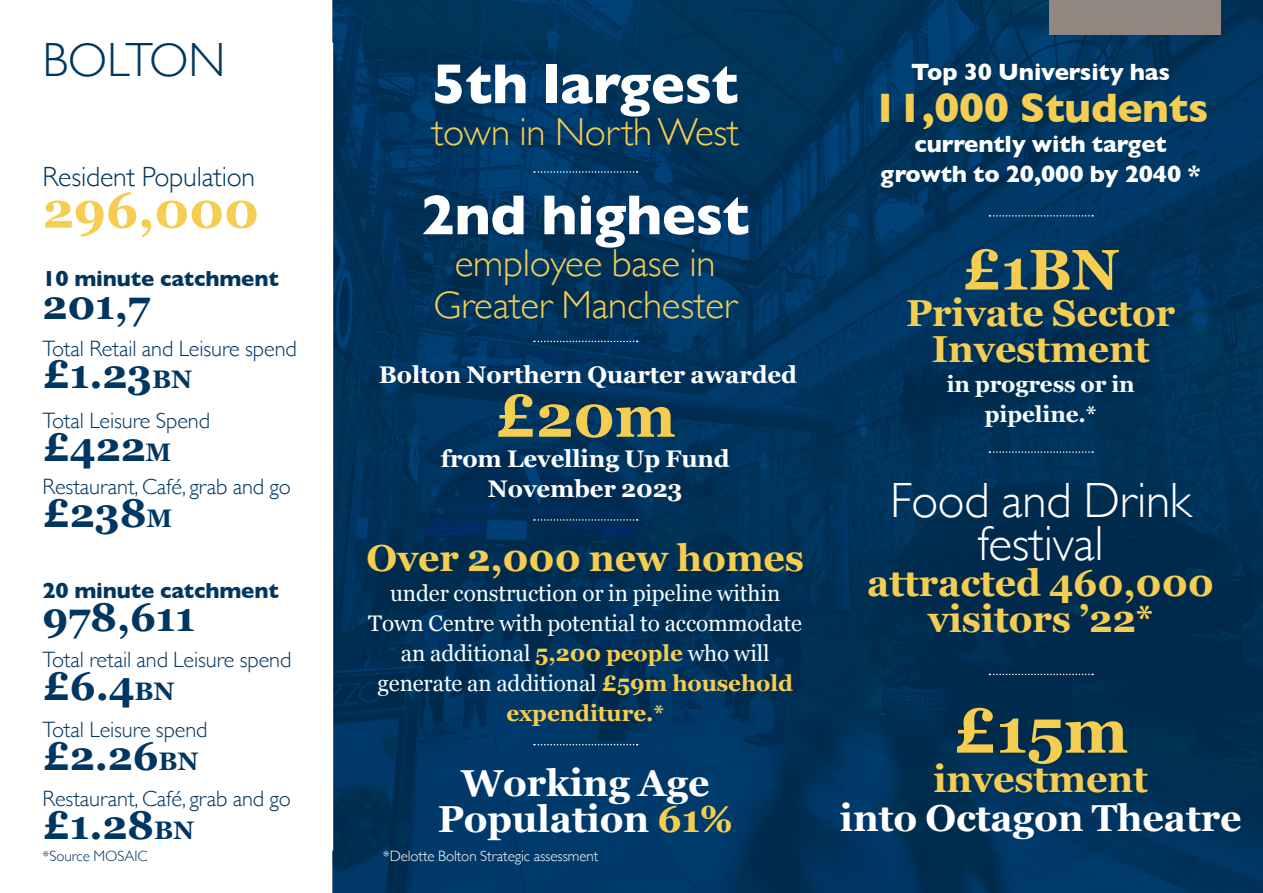
<style>
.page{position:relative;width:1263px;height:893px;background:#fff}
.page>*{position:absolute;margin:0;border:0;box-sizing:border-box;transform-origin:0 0}
.t1{font:700 63px "Georgia";color:#f5cd51}
.t2{font:700 60px "Georgia";color:#f5cd51}
.t3{font:700 57px "Gill Sans";letter-spacing:-.005em;color:#fff}
.t4{font:700 57px "Georgia";color:#f5cd51}
.t5{font:700 50.1px "Georgia";letter-spacing:-.005em;color:#f5cd51}
.t6{font:300 49.5px/43.5px "Gill Sans";letter-spacing:-.005em;color:#fff;text-align:center}
.t7{font:300 48px "Gill Sans";letter-spacing:-.005em;color:#00365e}
.t8{font:700 42px "Gill Sans";letter-spacing:-.005em;color:#f5cd51}
.t9{font:700 40.05px "Georgia";letter-spacing:-.005em;color:#003662}
.t10{font:700 40.05px "Georgia";color:#00365e}
.t11{font:300 39px/42px "Gill Sans";letter-spacing:-.005em;color:#f5cd51;text-align:center}
.t12{font:700 37.5px/36px "Georgia";letter-spacing:-.005em;color:#f5cd51;text-align:center}
.t13{font:700 37.5px/36px "Georgia";letter-spacing:-.005em;color:#fff;text-align:center}
.t14{font:300 27.75px "Gill Sans";letter-spacing:-.005em;color:#00365e}
.t15{font:700 24px "Georgia";letter-spacing:-.005em;color:#fff}
.t16{font:700 24px/30px "Gill Sans";letter-spacing:-.005em;color:#fff;text-align:center}
.t17{font:22.5px/30px "Georgia";letter-spacing:-.005em;color:#f5ffff;text-align:center}
.t18{font:700 22.5px/30px "Georgia";letter-spacing:-.005em;color:#f5ffff;text-align:center}
.t19{font:300 22.2px "Gill Sans";letter-spacing:-.005em;color:#003662}
.t20{font:700 22.2px "Gill Sans";letter-spacing:-.005em;color:#00365e}
.t21{font:700 22.2px "Gill Sans";letter-spacing:-.005em;color:#003662}
.t22{font:300 15px "Gill Sans";letter-spacing:-.005em;color:#fff}
.t23{font:300 15px "Gill Sans";letter-spacing:-.005em;color:#003662}
.s1{font-size:25.35px}
.s2{font-weight:700;color:#f5cd51}
.s3{color:#f5cd51}
</style>
<div class="page">
<img style="left:332px;top:0;width:931px;height:893px">
<hr style="left:332px;top:43px;width:1px;height:807px;background:#fff">
<svg style="left:989px;top:674px;width:104px;height:1px"></svg>
<svg style="left:989px;top:451px;width:104px;height:2px"></svg>
<svg style="left:989px;top:215px;width:104px;height:2px"></svg>
<svg style="left:534px;top:519px;width:104px;height:2px"></svg>
<svg style="left:534px;top:341px;width:104px;height:1px"></svg>
<svg style="left:534px;top:171px;width:104px;height:2px"></svg>
<svg style="left:534px;top:744px;width:104px;height:1px"></svg>
<div style="left:1049px;top:0;width:171px;height:34px;background:#918681"></div>
<h3 class="t7" style="left:43px;top:22px;width:184px">BOLTON</h3>
<p class="t14" style="left:43px;top:155px;width:214px">Resident Population</p>
<h3 class="t5" style="left:43px;top:173px;width:218px">296,000</h3>
<p class="t20" style="left:43px;top:261px;width:238px">10 minute catchment</p>
<h3 class="t10" style="left:43px;top:275px;width:109px">201,7</h3>
<p class="t19" style="left:43px;top:331px;width:256px">Total Retail and Leisure spend</p>
<h3 class="t9" style="left:43px;top:344px;width:151px">£1.23<span class="s1">BN</span></h3>
<p class="t19" style="left:43px;top:403px;width:169px">Total Leisure Spend</p>
<h3 class="t9" style="left:43px;top:417px;width:131px">£422<span class="s1">M</span></h3>
<p class="t19" style="left:43px;top:470px;width:250px">Restaurant, Café, grab and go</p>
<h3 class="t9" style="left:43px;top:483px;width:132px">£238<span class="s1">M</span></h3>
<p class="t21" style="left:43px;top:573px;width:238px">20 minute catchment</p>
<h3 class="t9" style="left:43px;top:587px;width:154px">978,611</h3>
<p class="t19" style="left:43px;top:642px;width:250px">Total retail and Leisure spend</p>
<h3 class="t9" style="left:43px;top:656px;width:134px">£6.4<span class="s1">BN</span></h3>
<p class="t19" style="left:43px;top:712px;width:167px">Total Leisure spend</p>
<h3 class="t9" style="left:43px;top:726px;width:158px">£2.26<span class="s1">BN</span></h3>
<p class="t19" style="left:43px;top:781px;width:250px">Restaurant, Café, grab and go</p>
<h3 class="t9" style="left:43px;top:795px;width:153px">£1.28<span class="s1">BN</span></h3>
<h3 class="t3" style="left:432px;top:39px;width:308px">5th largest</h3>
<h3 class="t11" style="left:432px;top:110px;width:309px">town in North West</h3>
<h3 class="t3" style="left:421px;top:170px;width:330px">2nd highest</h3>
<h3 class="t11" style="left:434px;top:241px;width:305px">employee base in<br>Greater Manchester</h3>
<p class="t15" style="left:379px;top:356px;width:420px">Bolton Northern Quarter awarded</p>
<h2 class="t2" style="left:495px;top:371px;width:183px">£20m</h2>
<p class="t15" style="left:441px;top:440px;width:291px">from Levelling Up Fund</p>
<p class="t15" style="left:488px;top:470px;width:196px">November 2023</p>
<h3 class="t12" style="left:366px;top:538px;width:439px">Over 2,000 new homes</h3>
<p class="t17" style="left:368px;top:578px;width:435px">under construction or in pipeline within Town Centre with potential to accommodate an additional <span class="s2">5,200 people</span> who will generate an additional <span class="s2">£59m household expenditure.*</span></p>
<h3 class="t13" style="left:438px;top:763px;width:297px">Working Age<br>Population <span class="s3">61%</span></h3>
<p class="t23" style="left:43px;top:844px;width:106px">*Source MOSAIC</p>
<p class="t22" style="left:383px;top:844px;width:217px">*Delotte Bolton Strategic assessment</p>
<p class="t16" style="left:911px;top:57px;width:260px">Top 30 University has</p>
<h3 class="t8" style="left:873px;top:75px;width:337px">11,000 Students</h3>
<p class="t16" style="left:880px;top:129px;width:322px">currently with target growth to 20,000 by 2040 *</p>
<h3 class="t4" style="left:962px;top:227px;width:159px">£1BN</h3>
<h3 class="t12" style="left:906px;top:293px;width:271px">Private Sector<br>Investment</h3>
<p class="t18" style="left:947px;top:368px;width:190px">in progress or in pipeline.*</p>
<h3 class="t6" style="left:890px;top:477px;width:303px">Food and Drink festival</h3>
<h3 class="t12" style="left:867px;top:563px;width:348px">attracted 460,000 visitors ’22*</h3>
<h1 class="t1" style="left:953px;top:683px;width:177px">£15m</h1>
<h3 class="t12" style="left:933px;top:759px;width:216px">investment</h3>
<h3 class="t13" style="left:840px;top:798px;width:403px">into Octagon Theatre</h3>
</div>
